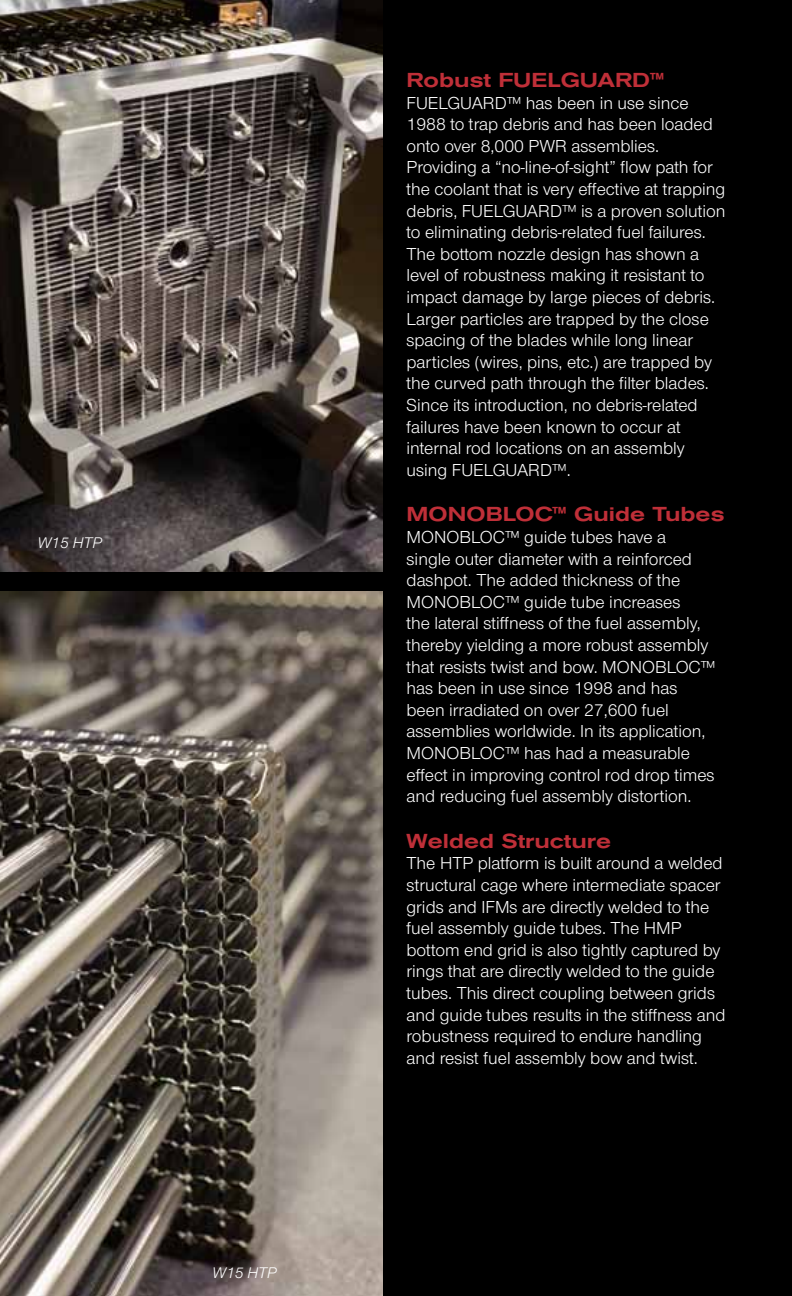
<style>
.page{position:relative;width:792px;height:1296px;background:#000}
.page>*{position:absolute;margin:0;border:0;box-sizing:border-box;transform-origin:0 0}
.t1{font:500 expanded 20px "Akzidenz Grotesk BQ";color:#bf2f38}
.t2{font:18px/21.6px "Nimbus AREVA";color:#fff}
.t3{font:italic 16px "Nimbus AREVA";color:#fff}
</style>
<div class="page">
<img style="left:0;top:0;width:383px;height:571px">
<img style="left:0;top:591px;width:383px;height:705px">
<p class="t3" style="left:37px;top:534px;width:66px">W15 HTP</p>
<p class="t3" style="left:212px;top:1264px;width:66px">W15 HTP</p>
<p class="t1" style="left:407px;top:68px;width:259px">Robust FUELGUARD™</p>
<p class="t2" style="left:407px;top:92px;width:320px">FUELGUARD™ has been in use since 1988 to trap debris and has been loaded onto over 8,000 PWR assemblies.<br>Providing a “no-line-of-sight” flow path for the coolant that is very effective at trapping debris, FUELGUARD™ is a proven solution to eliminating debris-related fuel failures.<br>The bottom nozzle design has shown a level of robustness making it resistant to impact damage by large pieces of debris.<br>Larger particles are trapped by the close spacing of the blades while long linear particles (wires, pins, etc.) are trapped by the curved path through the filter blades.<br>Since its introduction, no debris-related failures have been known to occur at internal rod locations on an assembly using FUELGUARD™.</p>
<p class="t1" style="left:407px;top:503px;width:320px">MONOBLOC™ Guide Tubes</p>
<p class="t2" style="left:407px;top:526px;width:310px">MONOBLOC™ guide tubes have a<br>single outer diameter with a reinforced dashpot. The added thickness of the MONOBLOC™ guide tube increases<br>the lateral stiffness of the fuel assembly, thereby yielding a more robust assembly that resists twist and bow. MONOBLOC™ has been in use since 1998 and has been irradiated on over 27,600 fuel assemblies worldwide. In its application, MONOBLOC™ has had a measurable effect in improving control rod drop times and reducing fuel assembly distortion.</p>
<p class="t1" style="left:407px;top:829px;width:206px">Welded Structure</p>
<p class="t2" style="left:407px;top:853px;width:320px">The HTP platform is built around a welded structural cage where intermediate spacer grids and IFMs are directly welded to the fuel assembly guide tubes. The HMP bottom end grid is also tightly captured by rings that are directly welded to the guide tubes. This direct coupling between grids and guide tubes results in the stiffness and robustness required to endure handling and resist fuel assembly bow and twist.</p>
</div>
